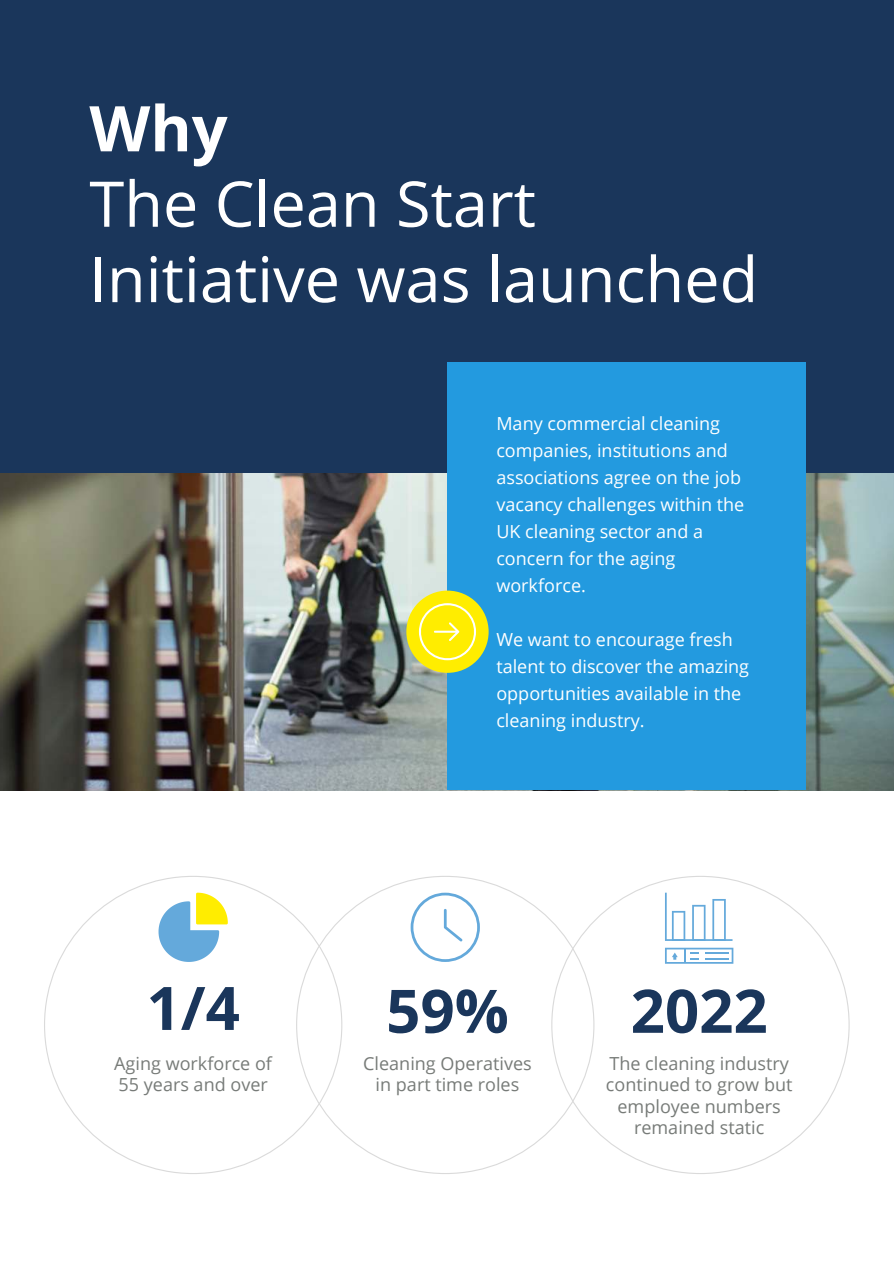
<style>
.page{position:relative;width:894px;height:1264px;background:#fff}
.page>*{position:absolute;margin:0;border:0;box-sizing:border-box;transform-origin:0 0}
.t1{font:63px/75.3px "Open Sans";color:#fff}
.t2{font:700 63px "Open Sans";color:#fff}
.t3{font:700 60px "Open Sans";color:#1a365b}
.t4{font:18px/27px "Open Sans";color:#fff}
.t5{font:18px/21.3px "Open Sans";color:#777b78;text-align:center}
</style>
<div class="page">
<div style="left:0;top:0;width:893px;height:543px;background:#1a365b"></div>
<img style="left:0;top:474px;width:893px;height:316px">
<svg style="left:342px;top:876px;width:209px;height:298px"></svg>
<svg style="left:551px;top:876px;width:298px;height:298px"></svg>
<svg style="left:664px;top:892px;width:68px;height:48px"></svg>
<svg style="left:664px;top:947px;width:69px;height:16px"></svg>
<svg style="left:44px;top:876px;width:298px;height:298px"></svg>
<div style="left:446px;top:362px;width:359px;height:427px;background:#239adf"></div>
<div style="left:406px;top:590px;width:82px;height:83px;background:#ffed00;border-radius:50%"></div>
<svg style="left:418px;top:602px;width:58px;height:58px"></svg>
<svg style="left:410px;top:892px;width:70px;height:69px"></svg>
<svg style="left:158px;top:892px;width:70px;height:69px"></svg>
<h1 class="t2" style="left:89px;top:84px;width:140px">Why</h1>
<h1 class="t1" style="left:89px;top:165px;width:670px">The Clean Start<br>Initiative was launched</h1>
<p class="t4" style="left:496px;top:409px;width:249px">Many commercial cleaning companies, institutions and associations agree on the job vacancy challenges within the<br>UK cleaning sector and a concern for the aging workforce.</p>
<p class="t4" style="left:496px;top:625px;width:254px">We want to encourage fresh talent to discover the amazing opportunities available in the cleaning industry.</p>
<h2 class="t3" style="left:146px;top:965px;width:95px">1/4</h2>
<p class="t5" style="left:114px;top:1052px;width:159px;text-align:left">Aging workforce of<br>55 years and over</p>
<h2 class="t3" style="left:386px;top:968px;width:124px">59%</h2>
<p class="t5" style="left:363px;top:1052px;width:170px">Cleaning Operatives in part time roles</p>
<h2 class="t3" style="left:630px;top:968px;width:138px">2022</h2>
<p class="t5" style="left:605px;top:1052px;width:188px">The cleaning industry continued to grow but employee numbers remained static</p>
</div>
